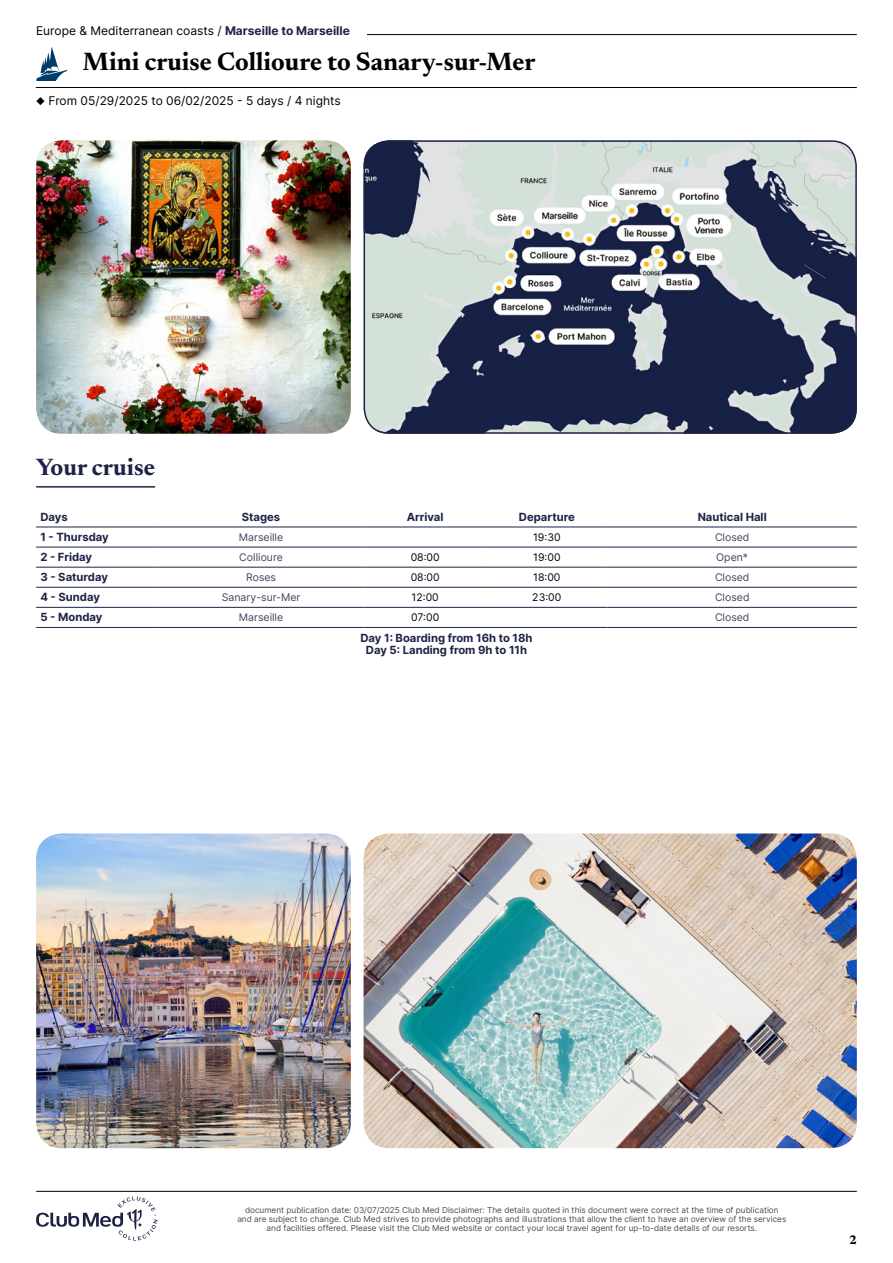
<style>
.page{position:relative;width:893px;height:1263px;background:#fff}
.page>*{position:absolute;margin:0;border:0;box-sizing:border-box;transform-origin:0 0}
.t1{font:700 25.5px "Newsreader 24 pt";color:#000}
.t2{font:700 24px "Newsreader 24 pt";color:#1e2346}
.t3{font:700 12.6px "Newsreader 24 pt";color:#000}
.t4{font:12px "Inter";color:#000}
.t5{font:700 11.25px/12px "Inter";color:#1e2346;text-align:center}
.t6{font:10.5px "Inter";color:#404462}
.t7{font:10.5px "Inter";color:#000}
.t8{font:8.25px/9px "Inter";color:#4d4d4d;text-align:center}
.s1{font-weight:700;color:#1e2346}
</style>
<div class="page">
<hr style="left:107px;top:34px;width:750px;height:1px;background:#000">
<hr style="left:36px;top:87px;width:821px;height:1px;background:#000">
<svg style="left:36px;top:47px;width:32px;height:34px"></svg>
<div style="left:36px;top:26px;width:331px;height:17px;background:#fff"></div>
<img style="left:364px;top:833px;width:493px;height:315px">
<hr style="left:36px;top:527px;width:122px;height:1px;background:#1e2346">
<hr style="left:158px;top:527px;width:206px;height:1px;background:#1e2346">
<hr style="left:364px;top:527px;width:122px;height:1px;background:#1e2346">
<hr style="left:486px;top:527px;width:122px;height:1px;background:#1e2346">
<hr style="left:608px;top:527px;width:249px;height:1px;background:#1e2346">
<hr style="left:36px;top:547px;width:122px;height:1px;background:#1e2346">
<hr style="left:158px;top:547px;width:206px;height:1px;background:#1e2346">
<hr style="left:364px;top:547px;width:122px;height:1px;background:#1e2346">
<hr style="left:486px;top:547px;width:122px;height:1px;background:#1e2346">
<hr style="left:608px;top:547px;width:249px;height:1px;background:#1e2346">
<hr style="left:36px;top:567px;width:122px;height:1px;background:#1e2346">
<hr style="left:158px;top:567px;width:206px;height:1px;background:#1e2346">
<hr style="left:364px;top:567px;width:122px;height:1px;background:#1e2346">
<hr style="left:486px;top:567px;width:122px;height:1px;background:#1e2346">
<hr style="left:608px;top:567px;width:249px;height:1px;background:#1e2346">
<hr style="left:36px;top:587px;width:122px;height:1px;background:#1e2346">
<hr style="left:158px;top:587px;width:206px;height:1px;background:#1e2346">
<hr style="left:364px;top:587px;width:122px;height:1px;background:#1e2346">
<hr style="left:486px;top:587px;width:122px;height:1px;background:#1e2346">
<hr style="left:608px;top:587px;width:249px;height:1px;background:#1e2346">
<hr style="left:36px;top:607px;width:122px;height:1px;background:#1e2346">
<hr style="left:36px;top:627px;width:122px;height:1px;background:#1e2346">
<hr style="left:158px;top:607px;width:206px;height:1px;background:#1e2346">
<hr style="left:158px;top:627px;width:206px;height:1px;background:#1e2346">
<hr style="left:364px;top:607px;width:122px;height:1px;background:#1e2346">
<hr style="left:364px;top:627px;width:122px;height:1px;background:#1e2346">
<hr style="left:486px;top:607px;width:122px;height:1px;background:#1e2346">
<hr style="left:486px;top:627px;width:122px;height:1px;background:#1e2346">
<hr style="left:608px;top:607px;width:249px;height:1px;background:#1e2346">
<hr style="left:608px;top:627px;width:249px;height:1px;background:#1e2346">
<img style="left:364px;top:140px;width:493px;height:294px">
<div style="left:364px;top:140px;width:493px;height:294px;border:2px solid #1e2346;border-radius:25px"></div>
<img style="left:36px;top:140px;width:315px;height:294px">
<img style="left:36px;top:833px;width:315px;height:315px">
<hr style="left:36px;top:486px;width:119px;height:2px;background:#1e2346">
<svg style="left:36px;top:1196px;width:122px;height:44px"></svg>
<hr style="left:36px;top:1191px;width:821px;height:1px;background:#000">
<h3 class="t4" style="left:36px;top:22px;width:315px">Europe &amp; Mediterranean coasts / <span class="s1">Marseille to Marseille</span></h3>
<h1 class="t1" style="left:83px;top:43px;width:454px">Mini cruise Collioure to Sanary-sur-Mer</h1>
<h3 class="t4" style="left:36px;top:92px;width:306px">◆ From 05/29/2025 to 06/02/2025 - 5 days / 4 nights</h3>
<h2 class="t2" style="left:36px;top:450px;width:120px">Your cruise</h2>
<h3 class="t5" style="left:40px;top:510px;width:29px">Days</h3>
<h3 class="t5" style="left:242px;top:510px;width:40px">Stages</h3>
<h3 class="t5" style="left:407px;top:510px;width:38px">Arrival</h3>
<h3 class="t5" style="left:519px;top:510px;width:57px">Departure</h3>
<h3 class="t5" style="left:698px;top:510px;width:71px">Nautical Hall</h3>
<h3 class="t5" style="left:40px;top:531px;width:70px">1 - Thursday</h3>
<p class="t6" style="left:239px;top:529px;width:46px">Marseille</p>
<p class="t7" style="left:533px;top:529px;width:29px">19:30</p>
<p class="t6" style="left:715px;top:529px;width:36px">Closed</p>
<h3 class="t5" style="left:40px;top:551px;width:53px">2 - Friday</h3>
<p class="t6" style="left:239px;top:549px;width:45px">Collioure</p>
<p class="t7" style="left:411px;top:549px;width:31px">08:00</p>
<p class="t7" style="left:533px;top:549px;width:29px">19:00</p>
<p class="t6" style="left:716px;top:549px;width:33px">Open*</p>
<h3 class="t5" style="left:40px;top:571px;width:69px">3 - Saturday</h3>
<p class="t6" style="left:246px;top:570px;width:32px">Roses</p>
<p class="t7" style="left:411px;top:570px;width:31px">08:00</p>
<p class="t7" style="left:533px;top:570px;width:29px">18:00</p>
<p class="t6" style="left:715px;top:570px;width:36px">Closed</p>
<h3 class="t5" style="left:40px;top:591px;width:61px">4 - Sunday</h3>
<p class="t6" style="left:222px;top:590px;width:80px">Sanary-sur-Mer</p>
<p class="t7" style="left:412px;top:590px;width:29px">12:00</p>
<p class="t7" style="left:532px;top:590px;width:31px">23:00</p>
<p class="t6" style="left:715px;top:590px;width:36px">Closed</p>
<h3 class="t5" style="left:40px;top:611px;width:63px">5 - Monday</h3>
<p class="t6" style="left:239px;top:610px;width:46px">Marseille</p>
<p class="t7" style="left:411px;top:610px;width:30px">07:00</p>
<p class="t6" style="left:715px;top:610px;width:36px">Closed</p>
<h3 class="t5" style="left:360px;top:631px;width:174px">Day 1: Boarding from 16h to 18h<br>Day 5: Landing from 9h to 11h</h3>
<p class="t8" style="left:237px;top:1205px;width:551px">document publication date: 03/07/2025 Club Med Disclaimer: The details quoted in this document were correct at the time of publication and are subject to change. Club Med strives to provide photographs and illustrations that allow the client to have an overview of the services and facilities offered. Please visit the Club Med website or contact your local travel agent for up-to-date details of our resorts.</p>
<h3 class="t3" style="left:849px;top:1230px;width:9px">2</h3>
</div>
